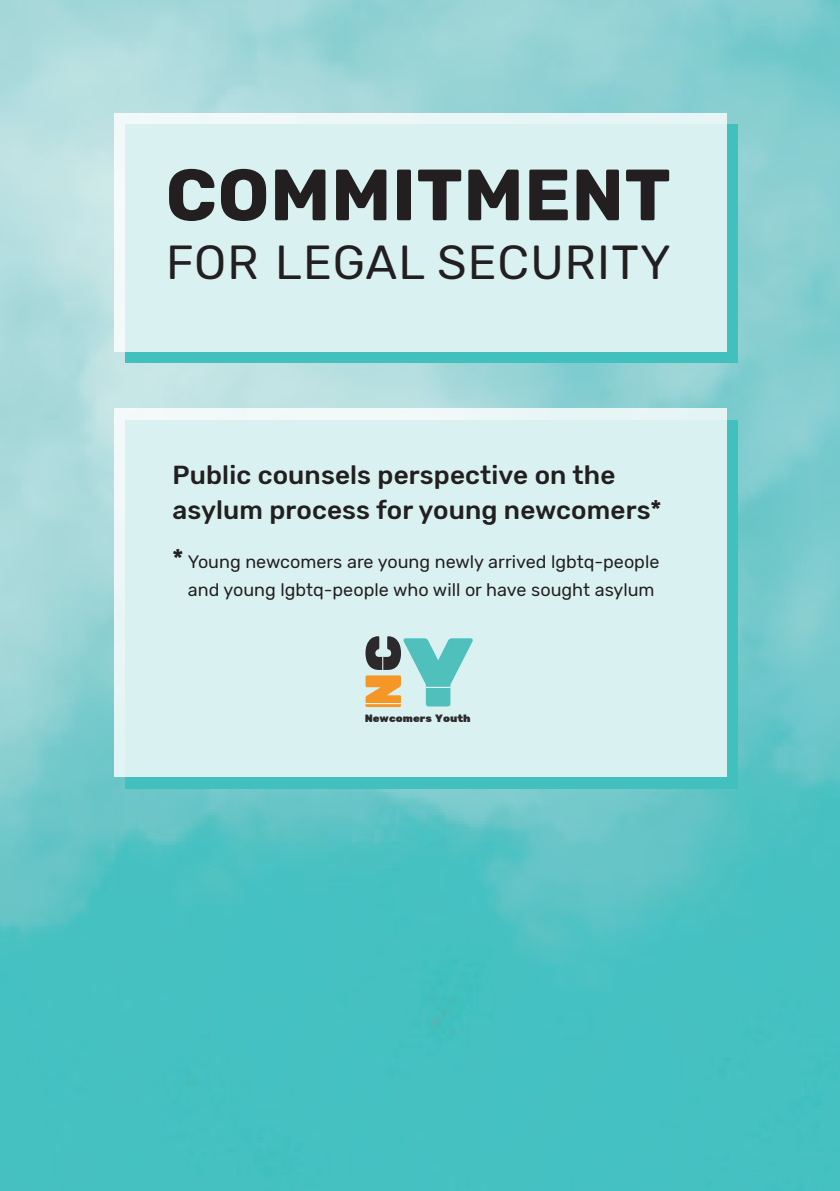
<style>
.page{position:relative;width:840px;height:1191px;background:#fff}
.page>*{position:absolute;margin:0;border:0;box-sizing:border-box;transform-origin:0 0}
.t1{font:97.4px "Rubik One";color:#49bebb}
.Rubik_Rubrik{font:700 72.4px "Rubik";letter-spacing:.01em;color:#231f20}
.t2{font:50.6px "Rubik One";color:#f7931d}
.Rubik_Rubrik-2{font:47.6px "Rubik";letter-spacing:.025em;color:#231f20}
.Rubik_underrubrik{font:500 26px/35px "Rubik";letter-spacing:.005em;color:#231f20}
.Rubik_bröd{font:18px "Rubik";color:#231f20}
.t3{font:10.6px "Rubik One";color:#231f20}
.s1{font-weight:500;font-size:26px}
.s2{color:#231f20}
</style>
<div class="page">
<img style="left:0;top:0;width:839px;height:1191px">
<div style="left:125px;top:125px;width:612px;height:238px;background:#42c0bd"></div>
<div style="left:125px;top:420px;width:612px;height:368px;background:#42c0bd"></div>
<div style="left:113px;top:113px;width:613px;height:238px;background:#d9f2f1"></div>
<div style="left:113px;top:408px;width:613px;height:369px;background:#d9f2f1"></div>
<svg style="left:426px;top:687px;width:24px;height:1px"></svg>
<svg style="left:382px;top:657px;width:1px;height:13px"></svg>
<hr style="left:365px;top:703px;width:36px;height:1px;background:#fff">
<p class="Rubik_Rubrik" style="left:166px;top:153px;width:506px">COMMITMENT</p>
<p class="Rubik_Rubrik-2" style="left:166px;top:235px;width:505px">FOR LEGAL SECURITY</p>
<p class="Rubik_underrubrik" style="left:172px;top:458px;width:490px">Public counsels perspective on the asylum process for young newcomers*</p>
<p class="Rubik_bröd" style="left:172px;top:552px;width:488px"><span class="s1">*</span> Young newcomers are young newly arrived lgbtq-people</p>
<p class="Rubik_bröd" style="left:188px;top:580px;width:468px">and young lgbtq-people who will or have sought asylum</p>
<h3 class="t2" style="left:353px;top:710px;width:77px;rotate:-90deg">N<span class="s2">C</span></h3>
<h1 class="t1" style="left:402px;top:615px;width:73px">Y</h1>
<p class="t3" style="left:364px;top:712px;width:107px">Newcomers Youth</p>
</div>
